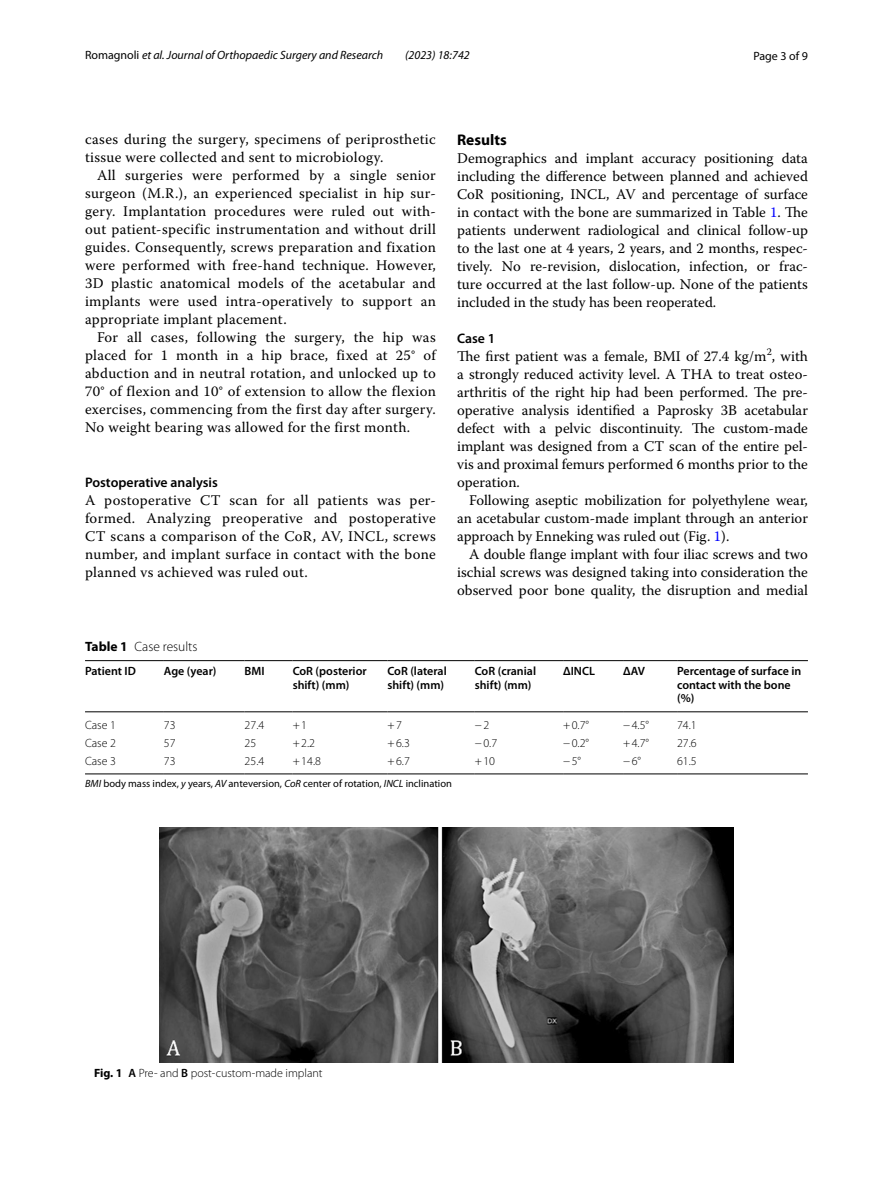
<style>
.page{position:relative;width:893px;height:1187px;background:#fff}
.page>*{position:absolute;margin:0;border:0;box-sizing:border-box;transform-origin:0 0}
.t1{font:700 15.45px "Myriad Pro";color:#000}
.t2{font:14.7px/18px "Warnock Pro";letter-spacing:.015em;color:#000;text-align:justify}
.t3{font:600 13.8px "Myriad Pro";color:#000}
.t4{font:300 13.5px "Myriad Pro";color:#000}
.t5{font:600 12px/13.5px "Myriad Pro";color:#000}
.t6{font:300 12px "Myriad Pro";color:#000}
.t7{font:italic 12px "Myriad Pro";color:#000}
.t8{font:12px "Myriad Pro";color:#000}
.t9{font:10.5px "Myriad Pro";color:#000}
.s1{font-style:normal}
.s2{font-weight:700}
.s3{color:#00f}
.s4{font-style:italic}
.s5{font-weight:600}
</style>
<div class="page">
<hr style="left:85px;top:660px;width:79px;height:1px;background:#000">
<hr style="left:85px;top:711px;width:79px;height:1px;background:#000">
<hr style="left:164px;top:660px;width:81px;height:1px;background:#000">
<hr style="left:164px;top:711px;width:81px;height:1px;background:#000">
<hr style="left:245px;top:660px;width:48px;height:1px;background:#000">
<hr style="left:245px;top:711px;width:48px;height:1px;background:#000">
<hr style="left:293px;top:660px;width:94px;height:1px;background:#000">
<hr style="left:293px;top:711px;width:94px;height:1px;background:#000">
<hr style="left:387px;top:660px;width:88px;height:1px;background:#000">
<hr style="left:387px;top:711px;width:88px;height:1px;background:#000">
<hr style="left:475px;top:660px;width:88px;height:1px;background:#000">
<hr style="left:475px;top:711px;width:88px;height:1px;background:#000">
<hr style="left:563px;top:660px;width:60px;height:1px;background:#000">
<hr style="left:563px;top:711px;width:60px;height:1px;background:#000">
<hr style="left:623px;top:660px;width:54px;height:1px;background:#000">
<hr style="left:623px;top:711px;width:54px;height:1px;background:#000">
<hr style="left:677px;top:660px;width:131px;height:1px;background:#000">
<hr style="left:677px;top:711px;width:131px;height:1px;background:#000">
<hr style="left:85px;top:773px;width:79px;height:1px;background:#000">
<hr style="left:164px;top:773px;width:81px;height:1px;background:#000">
<hr style="left:245px;top:773px;width:48px;height:1px;background:#000">
<hr style="left:293px;top:773px;width:94px;height:1px;background:#000">
<hr style="left:387px;top:773px;width:88px;height:1px;background:#000">
<hr style="left:475px;top:773px;width:88px;height:1px;background:#000">
<hr style="left:563px;top:773px;width:60px;height:1px;background:#000">
<hr style="left:623px;top:773px;width:54px;height:1px;background:#000">
<hr style="left:677px;top:773px;width:131px;height:1px;background:#000">
<img style="left:159px;top:827px;width:575px;height:235px">
<p class="t7" style="left:85px;top:48px;width:300px"><span class="s1">Romagnoli</span> et al. Journal of Orthopaedic Surgery and Research</p>
<p class="t7" style="left:405px;top:48px;width:66px">(2023) 18:742</p>
<p class="t8" style="left:753px;top:48px;width:56px">Page 3 of 9</p>
<p class="t2" style="left:85px;top:130px;width:352px">cases during the surgery, specimens of periprosthetic tissue were collected and sent to microbiology.</p>
<p class="t2" style="left:85px;top:166px;width:352px;text-indent:12px">All surgeries were performed by a single senior surgeon (M.R.), an experienced specialist in hip sur&shy;gery. Implantation procedures were ruled out with&shy;out patient-specific instrumentation and without drill guides. Consequently, screws preparation and fixation were performed with free-hand technique. However, 3D plastic anatomical models of the acetabular and implants were used intra-operatively to support an appropriate implant placement.</p>
<p class="t2" style="left:85px;top:328px;width:352px;text-indent:12px">For all cases, following the surgery, the hip was placed for 1 month in a hip brace, fixed at 25° of abduction and in neutral rotation, and unlocked up to 70° of flexion and 10° of extension to allow the flexion exercises, commencing from the first day after surgery.<br>No weight bearing was allowed for the first month.</p>
<p class="t3" style="left:85px;top:473px;width:134px">Postoperative analysis</p>
<p class="t2" style="left:85px;top:490px;width:352px">A postoperative CT scan for all patients was per&shy;formed. Analyzing preoperative and postoperative CT scans a comparison of the CoR, AV, INCL, screws number, and implant surface in contact with the bone planned vs achieved was ruled out.</p>
<p class="t4" style="left:85px;top:638px;width:114px"><span class="s2">Table 1</span> Case results</p>
<p class="t1" style="left:457px;top:129px;width:51px">Results</p>
<p class="t2" style="left:457px;top:148px;width:352px">Demographics and implant accuracy positioning data including the difference between planned and achieved CoR positioning, INCL, AV and percentage of surface in contact with the bone are summarized in Table <span class="s3">1</span>. The patients underwent radiological and clinical follow-up to the last one at 4 years, 2 years, and 2 months, respec&shy;tively. No re-revision, dislocation, infection, or frac&shy;ture occurred at the last follow-up. None of the patients included in the study has been reoperated.</p>
<p class="t3" style="left:457px;top:329px;width:40px">Case 1</p>
<p class="t2" style="left:457px;top:346px;width:352px">The first patient was a female, BMI of 27.4 kg/m<sup>2</sup>, with a strongly reduced activity level. A THA to treat osteo&shy;arthritis of the right hip had been performed. The pre&shy;operative analysis identified a Paprosky 3B acetabular defect with a pelvic discontinuity. The custom-made implant was designed from a CT scan of the entire pel&shy;vis and proximal femurs performed 6 months prior to the operation.</p>
<p class="t2" style="left:457px;top:490px;width:352px;text-indent:12px">Following aseptic mobilization for polyethylene wear, an acetabular custom-made implant through an anterior approach by Enneking was ruled out (Fig. <span class="s3">1</span>).</p>
<p class="t2" style="left:457px;top:544px;width:352px;text-indent:12px">A double flange implant with four iliac screws and two ischial screws was designed taking into consideration the observed poor bone quality, the disruption and medial</p>
<p class="t5" style="left:85px;top:664px;width:52px">Patient ID</p>
<p class="t5" style="left:164px;top:664px;width:54px">Age (year)</p>
<p class="t5" style="left:245px;top:664px;width:22px">BMI</p>
<p class="t5" style="left:293px;top:664px;width:76px">CoR (posterior shift) (mm)</p>
<p class="t5" style="left:387px;top:664px;width:61px">CoR (lateral shift) (mm)</p>
<p class="t5" style="left:475px;top:664px;width:63px">CoR (cranial shift) (mm)</p>
<p class="t5" style="left:563px;top:664px;width:33px">ΔINCL</p>
<p class="t5" style="left:623px;top:664px;width:23px">ΔAV</p>
<p class="t5" style="left:677px;top:664px;width:126px">Percentage of surface in contact with the bone (%)</p>
<p class="t6" style="left:85px;top:718px;width:33px">Case 1</p>
<p class="t6" style="left:164px;top:718px;width:13px">73</p>
<p class="t6" style="left:245px;top:718px;width:21px">27.4</p>
<p class="t6" style="left:293px;top:718px;width:16px">+1</p>
<p class="t6" style="left:387px;top:718px;width:16px">+7</p>
<p class="t6" style="left:475px;top:718px;width:16px">−2</p>
<p class="t6" style="left:563px;top:718px;width:27px">+0.7°</p>
<p class="t6" style="left:623px;top:718px;width:27px">−4.5°</p>
<p class="t6" style="left:677px;top:718px;width:21px">74.1</p>
<p class="t6" style="left:85px;top:736px;width:33px">Case 2</p>
<p class="t6" style="left:164px;top:736px;width:13px">57</p>
<p class="t6" style="left:245px;top:736px;width:13px">25</p>
<p class="t6" style="left:293px;top:736px;width:24px">+2.2</p>
<p class="t6" style="left:387px;top:736px;width:24px">+6.3</p>
<p class="t6" style="left:475px;top:736px;width:24px">−0.7</p>
<p class="t6" style="left:563px;top:736px;width:27px">−0.2°</p>
<p class="t6" style="left:623px;top:736px;width:27px">+4.7°</p>
<p class="t6" style="left:677px;top:736px;width:21px">27.6</p>
<p class="t6" style="left:85px;top:754px;width:33px">Case 3</p>
<p class="t6" style="left:164px;top:754px;width:13px">73</p>
<p class="t6" style="left:245px;top:754px;width:21px">25.4</p>
<p class="t6" style="left:293px;top:754px;width:30px">+14.8</p>
<p class="t6" style="left:387px;top:754px;width:24px">+6.7</p>
<p class="t6" style="left:475px;top:754px;width:22px">+10</p>
<p class="t6" style="left:563px;top:754px;width:20px">−5°</p>
<p class="t6" style="left:623px;top:754px;width:20px">−6°</p>
<p class="t6" style="left:677px;top:754px;width:21px">61.5</p>
<p class="t9" style="left:85px;top:776px;width:368px"><span class="s4">BMI</span> body mass index, <span class="s4">y</span> years, <span class="s4">AV</span> anteversion, <span class="s4">CoR</span> center of rotation, <span class="s4">INCL</span> inclination</p>
<p class="t6" style="left:94px;top:1066px;width:230px"><span class="s2">Fig. 1</span> <span class="s5">A</span> Pre- and <span class="s5">B</span> post-custom-made implant</p>
</div>
